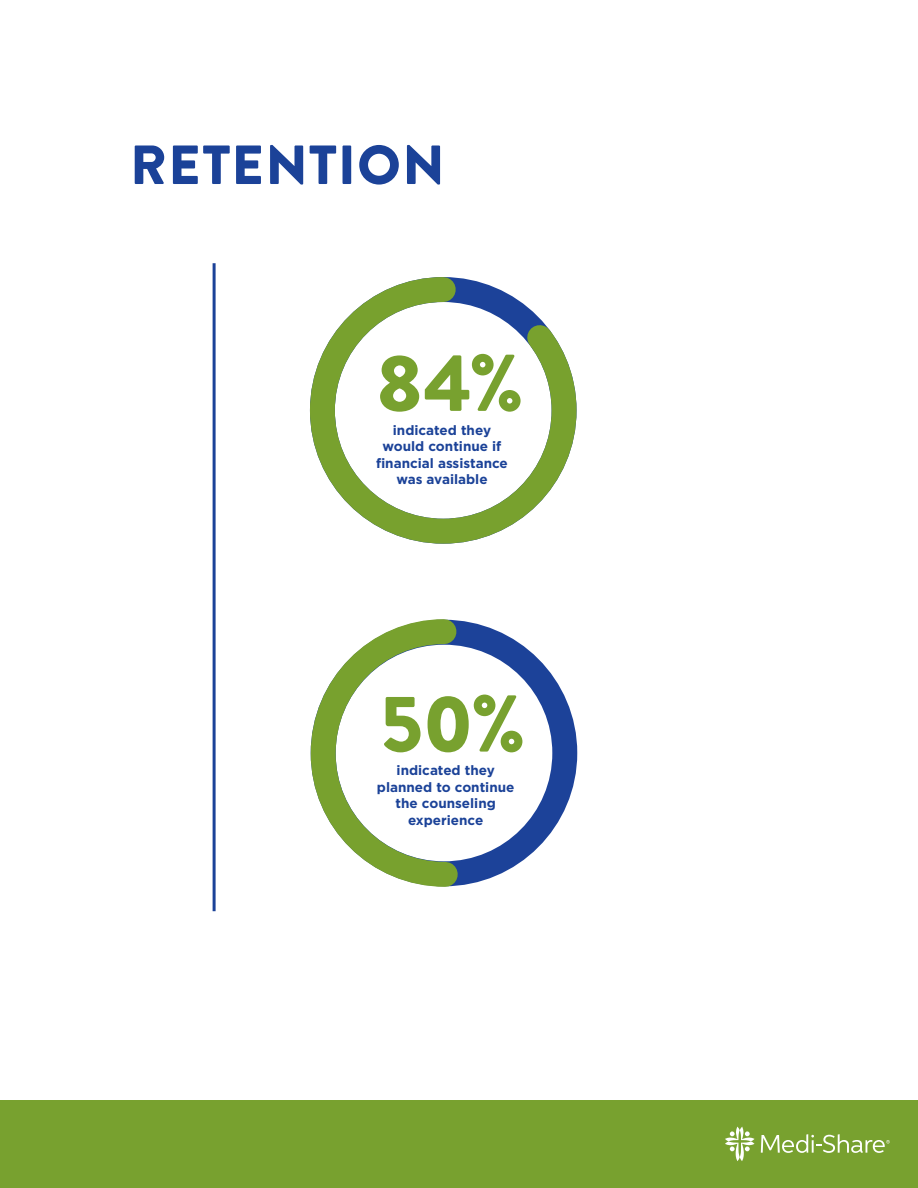
<style>
.page{position:relative;width:918px;height:1188px;background:#fff}
.page>*{position:absolute;margin:0;border:0;box-sizing:border-box;transform-origin:0 0}
.t1{font:900 80.4px "Brandon Grotesque";color:#78a12f}
.t2{font:900 55.05px "Brandon Grotesque";letter-spacing:.025em;color:#1b4298}
.t3{font:700 13.5px/16.5px "Gotham";color:#1b4298;text-align:center}
</style>
<div class="page">
<div style="left:0;top:1100px;width:918px;height:88px;background:#78a12f"></div>
<svg style="left:725px;top:1127px;width:29px;height:34px"></svg>
<svg style="left:761px;top:1134px;width:129px;height:19px"></svg>
<svg style="left:309px;top:277px;width:268px;height:267px"></svg>
<div style="left:311px;top:620px;width:266px;height:266px;border:25px solid #1c4299;border-radius:50%"></div>
<svg style="left:310px;top:619px;width:160px;height:268px"></svg>
<hr style="left:213px;top:263px;width:3px;height:648px;background:#1b4298">
<h2 class="t2" style="left:130px;top:126px;width:316px">RETENTION</h2>
<h1 class="t1" style="left:377px;top:326px;width:148px">84%</h1>
<p class="t3" style="left:376px;top:421px;width:133px">indicated they would continue if financial assistance was available</p>
<h1 class="t1" style="left:381px;top:667px;width:146px">50%</h1>
<p class="t3" style="left:377px;top:762px;width:139px">indicated they planned to continue the counseling experience</p>
</div>
